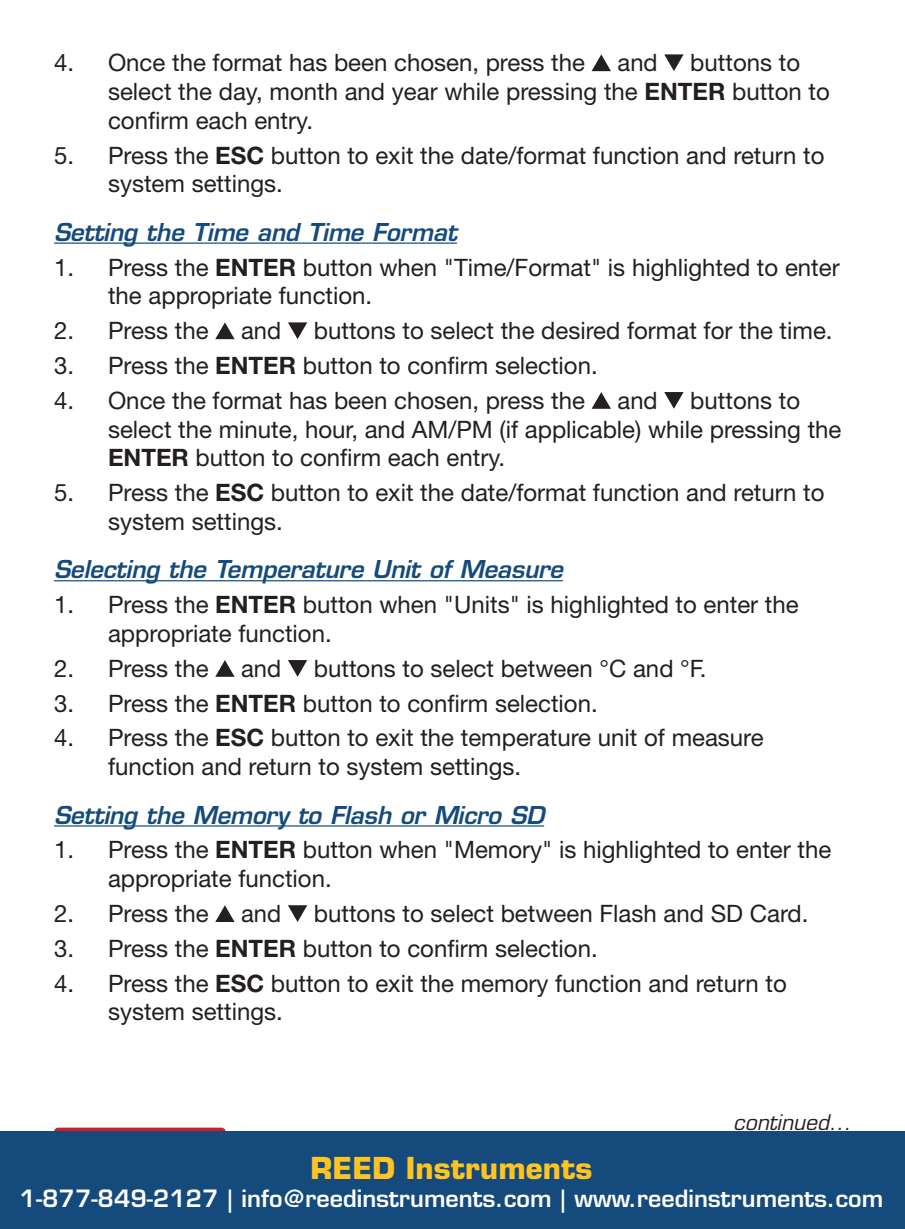
<style>
.page{position:relative;width:905px;height:1229px;background:#fff}
.page>*{position:absolute;margin:0;border:0;box-sizing:border-box;transform-origin:0 0}
.t1{font:700 29.4px "Eurostile LT Std";color:#fec422}
.t2{font:24px/28.8px "Helvetica Neue LT Std";color:#231f20}
.t3{font:italic 600 24px "Eurostile LT Std";letter-spacing:-.01em;color:#144a7c}
.t4{font:600 23.4px "Eurostile LT Std";color:#fff}
.t5{font:italic 21px "Eurostile LT Std";color:#231f20}
.s1{font-weight:700}
</style>
<div class="page">
<div style="left:54px;top:1127px;width:172px;height:47px;background:#d01e25;border-radius:4px"></div>
<hr style="left:54px;top:242px;width:403px;height:2px;background:#144a7c">
<hr style="left:54px;top:580px;width:509px;height:1px;background:#144a7c">
<hr style="left:54px;top:825px;width:490px;height:1px;background:#144a7c">
<svg style="left:591px;top:54px;width:20px;height:17px"></svg>
<svg style="left:664px;top:54px;width:19px;height:17px"></svg>
<svg style="left:215px;top:322px;width:19px;height:17px"></svg>
<svg style="left:288px;top:322px;width:19px;height:17px"></svg>
<svg style="left:591px;top:392px;width:20px;height:17px"></svg>
<svg style="left:664px;top:392px;width:19px;height:17px"></svg>
<svg style="left:215px;top:660px;width:19px;height:17px"></svg>
<svg style="left:288px;top:660px;width:19px;height:17px"></svg>
<svg style="left:215px;top:905px;width:19px;height:17px"></svg>
<svg style="left:288px;top:905px;width:19px;height:17px"></svg>
<div style="left:0;top:1131px;width:904px;height:97px;background:#144a7c"></div>
<p class="t2" style="left:54px;top:48px;width:532px">4. Once the format has been chosen, press the</p>
<p class="t2" style="left:617px;top:48px;width:42px">and</p>
<p class="t2" style="left:108px;top:48px;width:723px;text-indent:582px">buttons to select the day, month and year while pressing the <span class="s1">ENTER</span> button to confirm each entry.</p>
<p class="t2" style="left:108px;top:140px;width:718px;text-indent:-54px">5. Press the <span class="s1">ESC</span> button to exit the date/format function and return to system settings.</p>
<p class="t3" style="left:54px;top:217px;width:404px">Setting the Time and Time Format</p>
<p class="t2" style="left:108px;top:252px;width:733px;text-indent:-54px">1. Press the <span class="s1">ENTER</span> button when "Time/Format" is highlighted to enter the appropriate function.</p>
<p class="t2" style="left:54px;top:316px;width:156px">2. Press the</p>
<p class="t2" style="left:241px;top:316px;width:42px">and</p>
<p class="t2" style="left:314px;top:316px;width:520px">buttons to select the desired format for the time.</p>
<p class="t2" style="left:54px;top:351px;width:545px">3. Press the <span class="s1">ENTER</span> button to confirm selection.</p>
<p class="t2" style="left:54px;top:385px;width:532px">4. Once the format has been chosen, press the</p>
<p class="t2" style="left:617px;top:385px;width:42px">and</p>
<p class="t2" style="left:108px;top:385px;width:735px;text-indent:582px">buttons to select the minute, hour, and AM/PM (if applicable) while pressing the<br><span class="s1">ENTER</span> button to confirm each entry.</p>
<p class="t2" style="left:108px;top:478px;width:718px;text-indent:-54px">5. Press the <span class="s1">ESC</span> button to exit the date/format function and return to system settings.</p>
<p class="t3" style="left:54px;top:554px;width:510px">Selecting the Temperature Unit of Measure</p>
<p class="t2" style="left:108px;top:590px;width:692px;text-indent:-54px">1. Press the <span class="s1">ENTER</span> button when "Units" is highlighted to enter the appropriate function.</p>
<p class="t2" style="left:54px;top:653px;width:156px">2. Press the</p>
<p class="t2" style="left:241px;top:653px;width:42px">and</p>
<p class="t2" style="left:314px;top:653px;width:394px">buttons to select between °C and °F.</p>
<p class="t2" style="left:54px;top:688px;width:545px">3. Press the <span class="s1">ENTER</span> button to confirm selection.</p>
<p class="t2" style="left:108px;top:723px;width:657px;text-indent:-54px">4. Press the <span class="s1">ESC</span> button to exit the temperature unit of measure function and return to system settings.</p>
<p class="t3" style="left:54px;top:799px;width:491px">Setting the Memory to Flash or Micro SD</p>
<p class="t2" style="left:108px;top:835px;width:724px;text-indent:-54px">1. Press the <span class="s1">ENTER</span> button when "Memory" is highlighted to enter the appropriate function.</p>
<p class="t2" style="left:54px;top:898px;width:156px">2. Press the</p>
<p class="t2" style="left:241px;top:898px;width:42px">and</p>
<p class="t2" style="left:314px;top:898px;width:496px">buttons to select between Flash and SD Card.</p>
<p class="t2" style="left:54px;top:933px;width:545px">3. Press the <span class="s1">ENTER</span> button to confirm selection.</p>
<p class="t2" style="left:108px;top:968px;width:680px;text-indent:-54px">4. Press the <span class="s1">ESC</span> button to exit the memory function and return to system settings.</p>
<p class="t5" style="left:733px;top:1110px;width:119px">continued...</p>
<p class="t1" style="left:310px;top:1149px;width:283px">REED Instruments</p>
<p class="t4" style="left:20px;top:1183px;width:865px">1-877-849-2127 | info@reedinstruments.com | www.reedinstruments.com</p>
</div>
